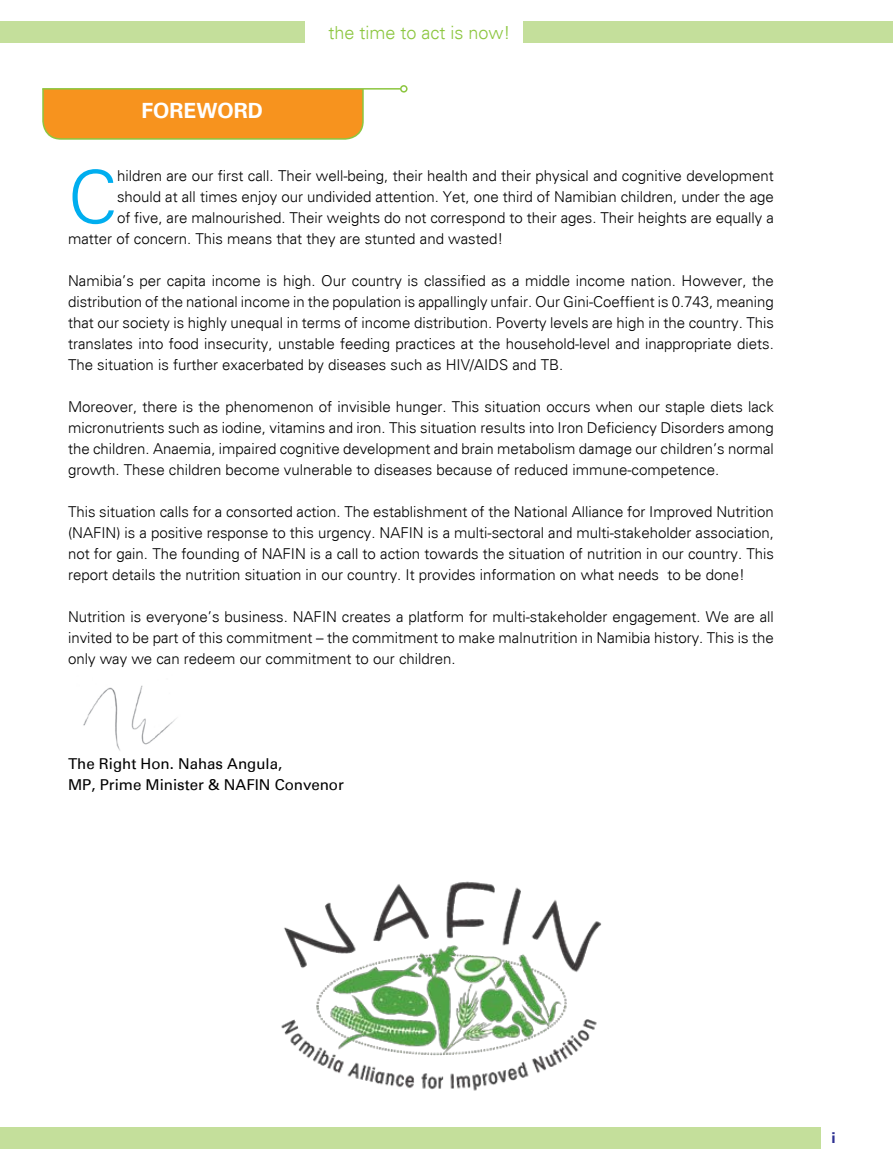
<style>
.page{position:relative;width:893px;height:1170px;background:#fff}
.page>*{position:absolute;margin:0;border:0;box-sizing:border-box;transform-origin:0 0}
.t1{font:300 73.5px "Univers";color:#00aeef}
.t2{font:700 21px "Univers";color:#fff}
.t3{font:300 18px "Univers";color:#8cc63f}
.t4{font:300 15px/21px "Univers";color:#000;text-align:justify}
.t5{font:15px/21px "Univers";color:#000}
.t6{font:700 15px "Univers";color:#2e3192}
</style>
<div class="page">
<div style="left:0;top:1127px;width:821px;height:21px;background:#c4df9b"></div>
<div style="left:0;top:21px;width:304px;height:21px;background:#c4df9b"></div>
<div style="left:523px;top:21px;width:370px;height:22px;background:#c4df9b"></div>
<div style="left:42px;top:90px;width:322px;height:50px;background:#f7931e"></div>
<hr style="left:42px;top:88px;width:359px;height:2px;background:#8cc63f">
<div style="left:400px;top:85px;width:8px;height:8px;border:2px solid #8cc63f;border-radius:50%"></div>
<img style="left:83px;top:685px;width:94px;height:66px">
<img style="left:281px;top:881px;width:321px;height:210px">
<p class="t2" style="left:142px;top:98px;width:123px">FOREWORD</p>
<p class="t3" style="left:328px;top:21px;width:184px">the time to act is now!</p>
<p class="t1" style="left:68px;top:153px;width:50px">C</p>
<p class="t4" style="left:117px;top:165px;width:658px">hildren are our first call. Their well-being, their health and their physical and cognitive development</p>
<p class="t4" style="left:117px;top:186px;width:658px">should at all times enjoy our undivided attention. Yet, one third of Namibian children, under the age</p>
<p class="t4" style="left:117px;top:207px;width:658px">of five, are malnourished. Their weights do not correspond to their ages. Their heights are equally a</p>
<p class="t4" style="left:68px;top:228px;width:437px">matter of concern. This means that they are stunted and wasted!</p>
<p class="t4" style="left:68px;top:270px;width:707px">Namibia’s per capita income is high. Our country is classified as a middle income nation. However, the distribution of the national income in the population is appallingly unfair. Our Gini-Coeffient is 0.743, meaning that our society is highly unequal in terms of income distribution. Poverty levels are high in the country. This translates into food insecurity, unstable feeding practices at the household-level and inappropriate diets.<br>The situation is further exacerbated by diseases such as HIV/AIDS and TB.</p>
<p class="t4" style="left:68px;top:396px;width:707px">Moreover, there is the phenomenon of invisible hunger. This situation occurs when our staple diets lack micronutrients such as iodine, vitamins and iron. This situation results into Iron Deficiency Disorders among the children. Anaemia, impaired cognitive development and brain metabolism damage our children’s normal growth. These children become vulnerable to diseases because of reduced immune-competence.</p>
<p class="t4" style="left:68px;top:501px;width:707px">This situation calls for a consorted action. The establishment of the National Alliance for Improved Nutrition (NAFIN) is a positive response to this urgency. NAFIN is a multi-sectoral and multi-stakeholder association, not for gain. The founding of NAFIN is a call to action towards the situation of nutrition in our country. This report details the nutrition situation in our country. It provides information on what needs to be done!</p>
<p class="t4" style="left:68px;top:606px;width:707px">Nutrition is everyone’s business. NAFIN creates a platform for multi-stakeholder engagement. We are all invited to be part of this commitment – the commitment to make malnutrition in Namibia history. This is the only way we can redeem our commitment to our children.</p>
<p class="t5" style="left:68px;top:753px;width:277px">The Right Hon. Nahas Angula,<br>MP, Prime Minister &amp; NAFIN Convenor</p>
<p class="t6" style="left:831px;top:1128px;width:6px">i</p>
</div>
